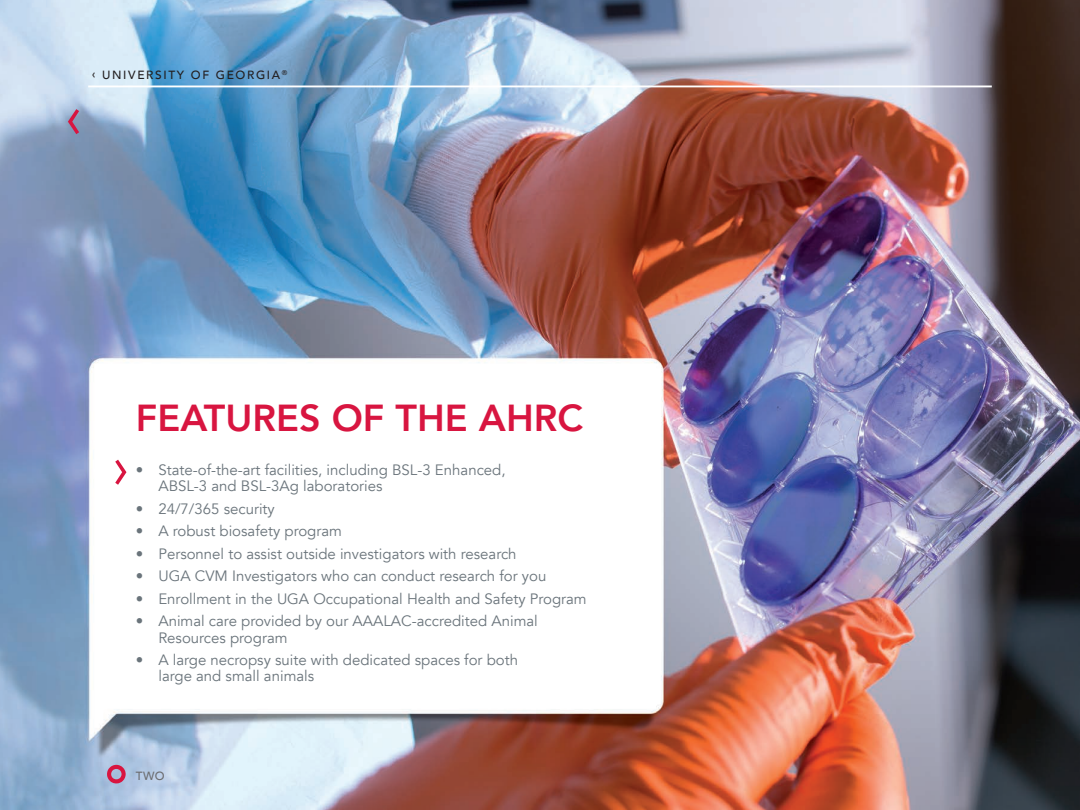
<style>
.page{position:relative;width:1080px;height:810px;background:#fff}
.page>*{position:absolute;margin:0;border:0;box-sizing:border-box;transform-origin:0 0}
.t1{font:500 62.5px "Avenir";color:#d81540}
.t2{font:60px "Avenir";color:#d81540}
.t3{font:800 37.5px "Avenir";color:#d81540}
.t4{font:15px "Avenir";color:#6a747b}
.t5{font:500 11.88px "Avenir";letter-spacing:.14em;color:#231f20}
.t6{font:500 11.88px "Avenir";color:#6c6d70}
</style>
<div class="page">
<img style="left:0;top:0;width:1080px;height:810px">
<hr style="left:88px;top:86px;width:904px;height:1px;background:#fff">
<p class="t2" style="left:64px;top:80px;width:20px">‹</p>
<p class="t5" style="left:92px;top:65px;width:197px">‹ UNIVERSITY OF GEORGIA<sup>®</sup></p>
<p class="t2" style="left:111px;top:430px;width:20px">›</p>
<p class="t3" style="left:136px;top:384px;width:449px">FEATURES OF THE AHRC</p>
<p class="t4" style="left:136px;top:461px;width:371px">• State-of-the-art facilities, including BSL-3 Enhanced,</p>
<p class="t4" style="left:158px;top:477px;width:226px">ABSL-3 and BSL-3Ag laboratories</p>
<p class="t4" style="left:136px;top:500px;width:140px">• 24/7/365 security</p>
<p class="t4" style="left:136px;top:522px;width:208px">• A robust biosafety program</p>
<p class="t4" style="left:136px;top:545px;width:382px">• Personnel to assist outside investigators with research</p>
<p class="t4" style="left:136px;top:567px;width:412px">• UGA CVM Investigators who can conduct research for you</p>
<p class="t4" style="left:136px;top:590px;width:452px">• Enrollment in the UGA Occupational Health and Safety Program</p>
<p class="t4" style="left:136px;top:612px;width:404px">• Animal care provided by our AAALAC-accredited Animal</p>
<p class="t4" style="left:158px;top:628px;width:131px">Resources program</p>
<p class="t4" style="left:136px;top:651px;width:384px">• A large necropsy suite with dedicated spaces for both</p>
<p class="t4" style="left:158px;top:667px;width:157px">large and small animals</p>
<p class="t1" style="left:104px;top:734px;width:26px">°</p>
<p class="t6" style="left:136px;top:766px;width:30px">TWO</p>
</div>
